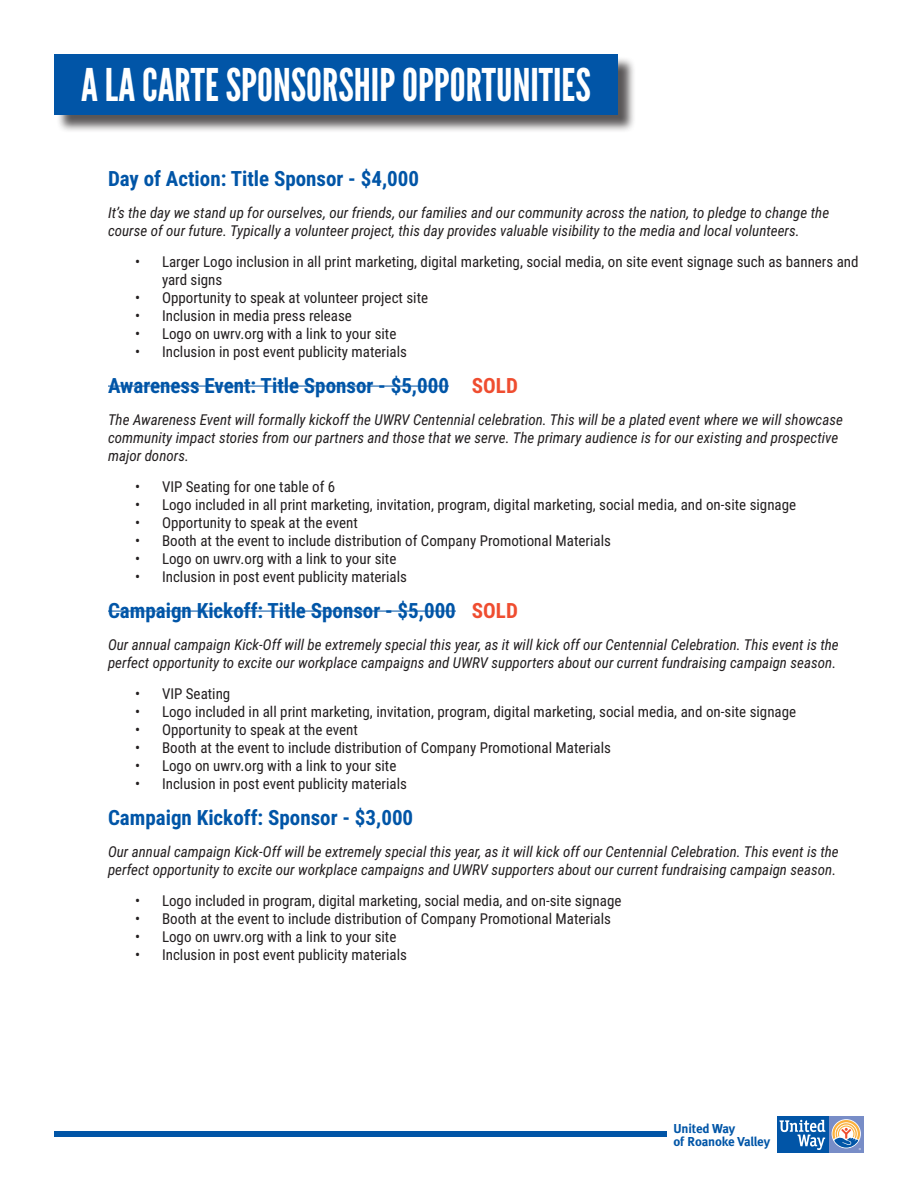
<style>
.page{position:relative;width:918px;height:1188px;background:#fff}
.page>*{position:absolute;margin:0;border:0;box-sizing:border-box;transform-origin:0 0}
.t1{font:45px "League Gothic";color:#fff}
.t2{font:700 21px "Roboto Condensed";color:#0155a7}
.t3{font:700 21px "Roboto Condensed";color:#ef4d30}
.t4{font:15px/18px "Roboto Condensed";color:#231f20}
.t5{font:italic 15px/18px "Roboto Condensed";color:#231f20}
.t6{font:12.9px/13.2px "Meta Bold LF";letter-spacing:-.02em;color:#0155a7}
</style>
<div class="page">
<div style="left:54px;top:1131px;width:810px;height:6px;background:#0155a7"></div>
<div style="left:667px;top:1110px;width:204px;height:48px;background:#fff"></div>
<div style="left:829px;top:1116px;width:35px;height:36px;background:#788dc7"></div>
<div style="left:777px;top:1116px;width:52px;height:36px;background:#0155a7"></div>
<svg style="left:779px;top:1120px;width:46px;height:30px"></svg>
<svg style="left:832px;top:1120px;width:29px;height:30px"></svg>
<div style="left:56px;top:56px;width:581px;height:77px;background:#231f20;opacity:.75"></div>
<div style="left:54px;top:54px;width:564px;height:60px;background:#0155a7"></div>
<hr style="left:108px;top:386px;width:341px;height:1px;background:#0155a7">
<hr style="left:108px;top:611px;width:348px;height:1px;background:#0155a7">
<p class="t1" style="left:81px;top:58px;width:511px">A LA CARTE SPONSORSHIP OPPORTUNITIES</p>
<p class="t2" style="left:108px;top:164px;width:313px">Day of Action: Title Sponsor - $4,000</p>
<p class="t5" style="left:108px;top:203px;width:723px">It’s the day we stand up for ourselves, our friends, our families and our community across the nation, to pledge to change the course of our future. Typically a volunteer project, this day provides valuable visibility to the media and local volunteers.</p>
<p class="t4" style="left:162px;top:252px;width:698px;text-indent:-27px">• Larger Logo inclusion in all print marketing, digital marketing, social media, on site event signage such as banners and yard signs</p>
<p class="t4" style="left:135px;top:288px;width:295px">• Opportunity to speak at volunteer project site</p>
<p class="t4" style="left:135px;top:306px;width:218px">• Inclusion in media press release</p>
<p class="t4" style="left:135px;top:324px;width:263px">• Logo on uwrv.org with a link to your site</p>
<p class="t4" style="left:135px;top:342px;width:274px">• Inclusion in post event publicity materials</p>
<p class="t2" style="left:108px;top:371px;width:343px">Awareness Event: Title Sponsor - $5,000</p>
<p class="t5" style="left:108px;top:410px;width:737px">The Awareness Event will formally kickoff the UWRV Centennial celebration. This will be a plated event where we will showcase community impact stories from our partners and those that we serve. The primary audience is for our existing and prospective major donors.</p>
<p class="t4" style="left:135px;top:477px;width:202px">• VIP Seating for one table of 6</p>
<p class="t4" style="left:135px;top:495px;width:663px">• Logo included in all print marketing, invitation, program, digital marketing, social media, and on-site signage</p>
<p class="t4" style="left:135px;top:513px;width:224px">• Opportunity to speak at the event</p>
<p class="t4" style="left:135px;top:531px;width:478px">• Booth at the event to include distribution of Company Promotional Materials</p>
<p class="t4" style="left:135px;top:549px;width:263px">• Logo on uwrv.org with a link to your site</p>
<p class="t4" style="left:135px;top:567px;width:274px">• Inclusion in post event publicity materials</p>
<p class="t3" style="left:472px;top:371px;width:47px">SOLD</p>
<p class="t2" style="left:108px;top:596px;width:349px">Campaign Kickoff: Title Sponsor - $5,000</p>
<p class="t5" style="left:108px;top:635px;width:732px">Our annual campaign Kick-Off will be extremely special this year, as it will kick off our Centennial Celebration. This event is the perfect opportunity to excite our workplace campaigns and UWRV supporters about our current fundraising campaign season.</p>
<p class="t4" style="left:135px;top:684px;width:97px">• VIP Seating</p>
<p class="t4" style="left:135px;top:702px;width:663px">• Logo included in all print marketing, invitation, program, digital marketing, social media, and on-site signage</p>
<p class="t4" style="left:135px;top:720px;width:224px">• Opportunity to speak at the event</p>
<p class="t4" style="left:135px;top:738px;width:478px">• Booth at the event to include distribution of Company Promotional Materials</p>
<p class="t4" style="left:135px;top:756px;width:263px">• Logo on uwrv.org with a link to your site</p>
<p class="t4" style="left:135px;top:774px;width:274px">• Inclusion in post event publicity materials</p>
<p class="t3" style="left:472px;top:596px;width:47px">SOLD</p>
<p class="t2" style="left:108px;top:803px;width:307px">Campaign Kickoff: Sponsor - $3,000</p>
<p class="t5" style="left:108px;top:842px;width:732px">Our annual campaign Kick-Off will be extremely special this year, as it will kick off our Centennial Celebration. This event is the perfect opportunity to excite our workplace campaigns and UWRV supporters about our current fundraising campaign season.</p>
<p class="t4" style="left:135px;top:891px;width:488px">• Logo included in program, digital marketing, social media, and on-site signage</p>
<p class="t4" style="left:135px;top:909px;width:478px">• Booth at the event to include distribution of Company Promotional Materials</p>
<p class="t4" style="left:135px;top:927px;width:263px">• Logo on uwrv.org with a link to your site</p>
<p class="t4" style="left:135px;top:945px;width:274px">• Inclusion in post event publicity materials</p>
<p class="t6" style="left:673px;top:1122px;width:98px">United Way<br>of Roanoke Valley</p>
</div>
